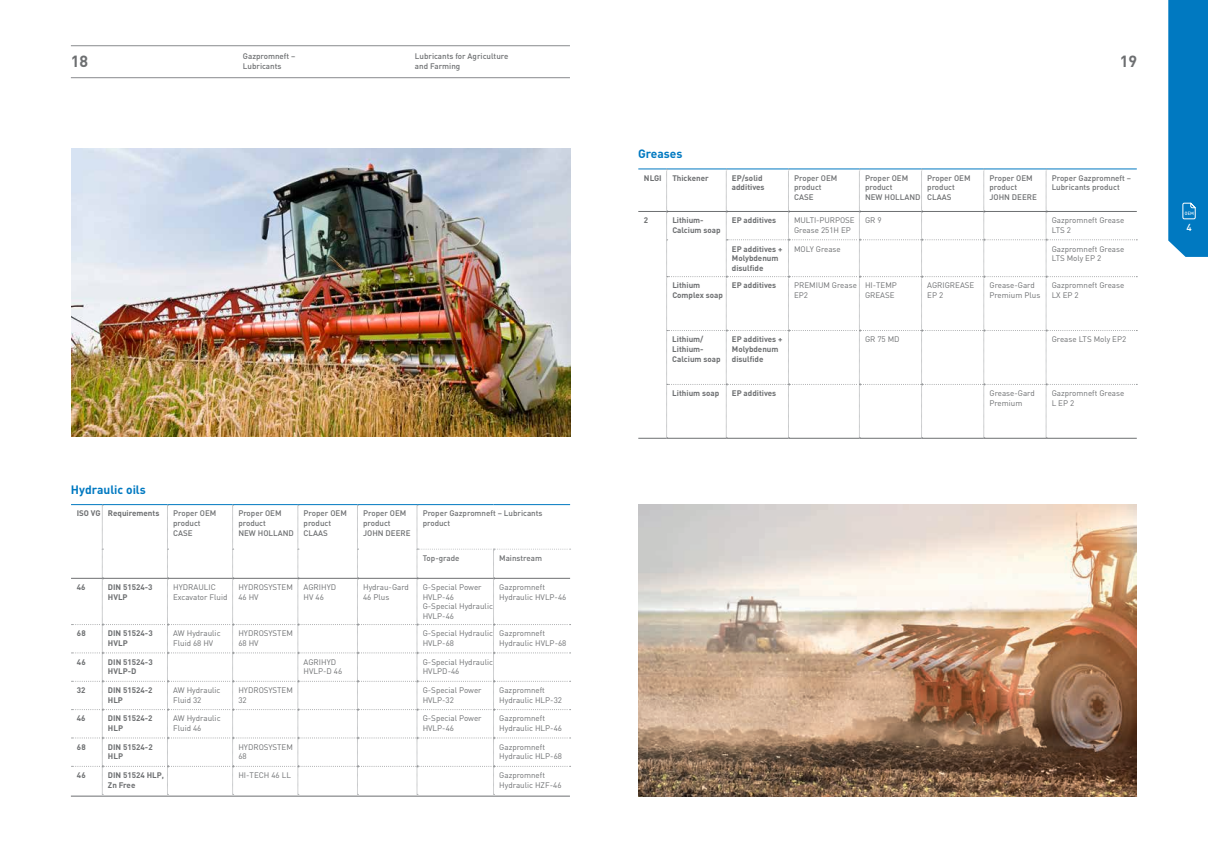
<style>
.page{position:relative;width:1208px;height:842px;background:#fff}
.page>*{position:absolute;margin:0;border:0;box-sizing:border-box;transform-origin:0 0}
.t1{font:700 16px "DIN Pro";color:#6d6f71}
.t2{font:700 12px "DIN Pro";color:#0079c1}
.t3{font:500 10px "DIN Pro";color:#fff}
.t4{font:8px/9.6px "DIN Pro";color:#6d6f71}
.t5{font:700 8px/9.6px "DIN Pro";color:#6d6f71}
.t6{font:500 8px/9.6px "DIN Pro";color:#6d6f71}
</style>
<div class="page">
<hr style="left:71px;top:796px;width:499px;height:1px;background:#6d6f71">
<hr style="left:638px;top:796px;width:499px;height:1px;background:#6d6f71">
<hr style="left:71px;top:504px;width:31px;height:1px;background:#0079c1">
<hr style="left:102px;top:504px;width:65px;height:1px;background:#0079c1">
<hr style="left:167px;top:504px;width:66px;height:1px;background:#0079c1">
<hr style="left:233px;top:504px;width:65px;height:1px;background:#0079c1">
<hr style="left:298px;top:504px;width:59px;height:1px;background:#0079c1">
<hr style="left:357px;top:504px;width:60px;height:1px;background:#0079c1">
<hr style="left:417px;top:504px;width:76px;height:1px;background:#0079c1">
<hr style="left:493px;top:504px;width:77px;height:1px;background:#0079c1">
<hr style="left:71px;top:578px;width:31px;height:1px;background:#6d6f71">
<svg style="left:72px;top:505px;width:498px;height:290px"></svg>
<img style="left:71px;top:149px;width:499px;height:288px">
<svg style="left:638px;top:168px;width:499px;height:271px"></svg>
<hr style="left:666px;top:438px;width:60px;height:1px;background:#6d6f71">
<hr style="left:726px;top:438px;width:62px;height:1px;background:#6d6f71">
<hr style="left:788px;top:438px;width:71px;height:1px;background:#6d6f71">
<hr style="left:859px;top:438px;width:62px;height:1px;background:#6d6f71">
<hr style="left:921px;top:438px;width:62px;height:1px;background:#6d6f71">
<hr style="left:983px;top:438px;width:63px;height:1px;background:#6d6f71">
<hr style="left:1046px;top:438px;width:90px;height:1px;background:#6d6f71">
<img style="left:638px;top:504px;width:498px;height:293px">
<svg style="left:1168px;top:0;width:40px;height:257px;background:#097dc3"></svg>
<hr style="left:71px;top:45px;width:499px;height:1px;background:#888a8d">
<hr style="left:71px;top:77px;width:499px;height:1px;background:#888a8d">
<p class="t6" style="left:243px;top:51px;width:54px">Gazpromneft –</p>
<p class="t6" style="left:415px;top:51px;width:95px">Lubricants for Agriculture and Farming</p>
<h1 class="t1" style="left:71px;top:50px;width:19px">18</h1>
<p class="t6" style="left:243px;top:61px;width:40px">Lubricants</p>
<h1 class="t1" style="left:1119px;top:50px;width:19px">19</h1>
<h2 class="t2" style="left:638px;top:145px;width:46px">Greases</h2>
<h2 class="t2" style="left:71px;top:481px;width:76px">Hydraulic oils</h2>
<p class="t5" style="left:77px;top:508px;width:84px">ISO VG Requirements</p>
<p class="t6" style="left:173px;top:508px;width:45px">Proper OEM product<br>CASE</p>
<p class="t6" style="left:238px;top:508px;width:57px">Proper OEM product<br>NEW HOLLAND</p>
<p class="t6" style="left:303px;top:508px;width:45px">Proper OEM product<br>CLAAS</p>
<p class="t6" style="left:363px;top:508px;width:49px">Proper OEM product<br>JOHN DEERE</p>
<p class="t6" style="left:423px;top:508px;width:121px">Proper Gazpromneft – Lubricants product</p>
<p class="t6" style="left:423px;top:553px;width:38px">Top-grade</p>
<p class="t6" style="left:499px;top:553px;width:44px">Mainstream</p>
<p class="t5" style="left:77px;top:582px;width:10px">46</p>
<p class="t5" style="left:108px;top:582px;width:46px">DIN 51524-3<br>HVLP</p>
<p class="t4" style="left:173px;top:582px;width:56px">HYDRAULIC<br>Excavator Fluid</p>
<p class="t4" style="left:238px;top:582px;width:56px">HYDROSYSTEM<br>46 HV</p>
<p class="t4" style="left:303px;top:582px;width:34px">AGRIHYD<br>HV 46</p>
<p class="t4" style="left:363px;top:582px;width:47px">Hydrau-Gard<br>46 Plus</p>
<p class="t4" style="left:423px;top:582px;width:72px">G-Special Power<br>HVLP-46<br>G-Special Hydraulic<br>HVLP-46</p>
<p class="t4" style="left:499px;top:582px;width:69px">Gazpromneft<br>Hydraulic HVLP-46</p>
<p class="t5" style="left:77px;top:628px;width:10px">68</p>
<p class="t5" style="left:108px;top:628px;width:46px">DIN 51524-3<br>HVLP</p>
<p class="t4" style="left:173px;top:628px;width:49px">AW Hydraulic<br>Fluid 68 HV</p>
<p class="t4" style="left:238px;top:628px;width:56px">HYDROSYSTEM<br>68 HV</p>
<p class="t4" style="left:423px;top:628px;width:72px">G-Special Hydraulic<br>HVLP-68</p>
<p class="t4" style="left:499px;top:628px;width:69px">Gazpromneft<br>Hydraulic HVLP-68</p>
<p class="t5" style="left:77px;top:657px;width:10px">46</p>
<p class="t5" style="left:108px;top:657px;width:46px">DIN 51524-3<br>HVLP-D</p>
<p class="t4" style="left:304px;top:657px;width:40px">AGRIHYD<br>HVLP-D 46</p>
<p class="t4" style="left:423px;top:657px;width:72px">G-Special Hydraulic<br>HVLPD-46</p>
<p class="t5" style="left:77px;top:685px;width:10px">32</p>
<p class="t5" style="left:108px;top:685px;width:46px">DIN 51524-2<br>HLP</p>
<p class="t4" style="left:173px;top:685px;width:49px">AW Hydraulic<br>Fluid 32</p>
<p class="t4" style="left:238px;top:685px;width:56px">HYDROSYSTEM<br>32</p>
<p class="t4" style="left:423px;top:685px;width:60px">G-Special Power<br>HVLP-32</p>
<p class="t4" style="left:499px;top:685px;width:64px">Gazpromneft<br>Hydraulic HLP-32</p>
<p class="t5" style="left:77px;top:713px;width:10px">46</p>
<p class="t5" style="left:108px;top:713px;width:46px">DIN 51524-2<br>HLP</p>
<p class="t4" style="left:173px;top:713px;width:49px">AW Hydraulic<br>Fluid 46</p>
<p class="t4" style="left:423px;top:713px;width:60px">G-Special Power<br>HVLP-46</p>
<p class="t4" style="left:499px;top:713px;width:64px">Gazpromneft<br>Hydraulic HLP-46</p>
<p class="t5" style="left:77px;top:742px;width:10px">68</p>
<p class="t5" style="left:108px;top:742px;width:46px">DIN 51524-2<br>HLP</p>
<p class="t4" style="left:238px;top:742px;width:56px">HYDROSYSTEM<br>68</p>
<p class="t4" style="left:499px;top:742px;width:64px">Gazpromneft<br>Hydraulic HLP-68</p>
<p class="t5" style="left:77px;top:770px;width:10px">46</p>
<p class="t5" style="left:108px;top:770px;width:58px">DIN 51524 HLP,<br>Zn Free</p>
<p class="t4" style="left:238px;top:770px;width:54px">HI-TECH 46 LL</p>
<p class="t4" style="left:499px;top:770px;width:64px">Gazpromneft<br>Hydraulic HZF-46</p>
<p class="t5" style="left:644px;top:173px;width:19px">NLGI</p>
<p class="t5" style="left:672px;top:173px;width:38px">Thickener</p>
<p class="t5" style="left:732px;top:173px;width:34px">EP/solid additives</p>
<p class="t6" style="left:794px;top:173px;width:45px">Proper OEM product<br>CASE</p>
<p class="t6" style="left:865px;top:173px;width:57px">Proper OEM product<br>NEW HOLLAND</p>
<p class="t6" style="left:927px;top:173px;width:45px">Proper OEM product<br>CLAAS</p>
<p class="t6" style="left:989px;top:173px;width:49px">Proper OEM product<br>JOHN DEERE</p>
<p class="t6" style="left:1051px;top:173px;width:81px">Proper Gazpromneft –<br>Lubricants product</p>
<p class="t5" style="left:644px;top:215px;width:6px">2</p>
<p class="t5" style="left:672px;top:215px;width:50px">Lithium-<br>Calcium soap</p>
<p class="t5" style="left:732px;top:215px;width:46px">EP additives</p>
<p class="t4" style="left:794px;top:215px;width:62px">MULTI-PURPOSE<br>Grease 251H EP</p>
<p class="t4" style="left:865px;top:215px;width:18px">GR 9</p>
<p class="t4" style="left:1051px;top:215px;width:74px">Gazpromneft Grease<br>LTS 2</p>
<p class="t5" style="left:732px;top:244px;width:52px">EP additives +<br>Molybdenum disulfide</p>
<p class="t4" style="left:794px;top:244px;width:48px">MOLY Grease</p>
<p class="t4" style="left:1051px;top:244px;width:74px">Gazpromneft Grease<br>LTS Moly EP 2</p>
<p class="t5" style="left:672px;top:280px;width:52px">Lithium<br>Complex soap</p>
<p class="t5" style="left:732px;top:280px;width:46px">EP additives</p>
<p class="t4" style="left:794px;top:280px;width:64px">PREMIUM Grease<br>EP2</p>
<p class="t4" style="left:865px;top:280px;width:33px">HI-TEMP<br>GREASE</p>
<p class="t4" style="left:927px;top:280px;width:49px">AGRIGREASE<br>EP 2</p>
<p class="t4" style="left:989px;top:280px;width:52px">Grease-Gard<br>Premium Plus</p>
<p class="t4" style="left:1051px;top:280px;width:74px">Gazpromneft Grease<br>LX EP 2</p>
<p class="t5" style="left:672px;top:334px;width:50px">Lithium/<br>Lithium-<br>Calcium soap</p>
<p class="t5" style="left:732px;top:334px;width:52px">EP additives +<br>Molybdenum disulfide</p>
<p class="t4" style="left:865px;top:334px;width:36px">GR 75 MD</p>
<p class="t4" style="left:1051px;top:334px;width:76px">Grease LTS Moly EP2</p>
<p class="t5" style="left:672px;top:388px;width:48px">Lithium soap</p>
<p class="t5" style="left:732px;top:388px;width:46px">EP additives</p>
<p class="t4" style="left:989px;top:388px;width:47px">Grease-Gard<br>Premium</p>
<p class="t4" style="left:1051px;top:388px;width:74px">Gazpromneft Grease<br>L EP 2</p>
<p class="t3" style="left:1186px;top:221px;width:7px">4</p>
</div>
